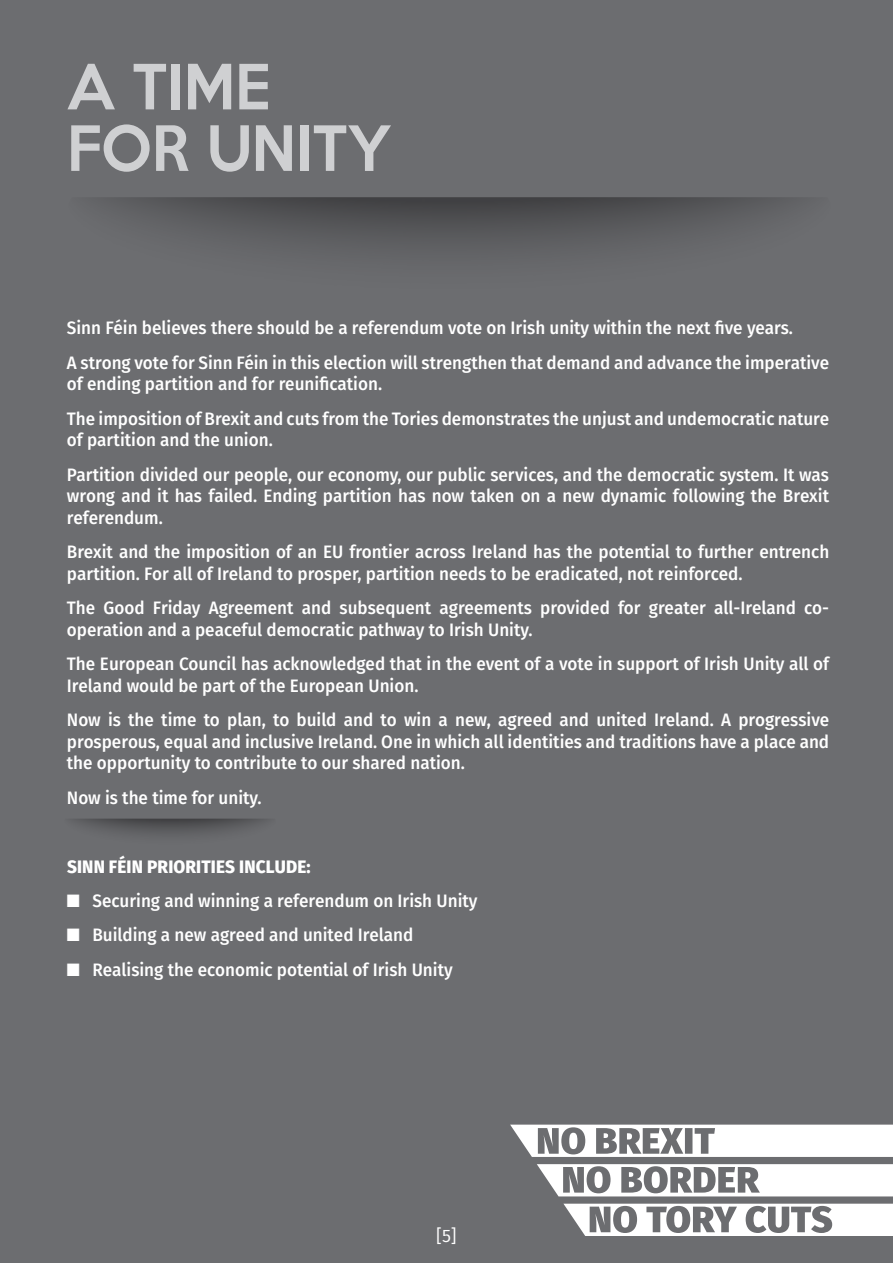
<style>
.page{position:relative;width:893px;height:1263px;background:#6c6d70}
.page>*{position:absolute;margin:0;border:0;box-sizing:border-box;transform-origin:0 0}
.t1{font:500 57px/61.5px "Keep Calm";color:#cfd0d2;scale:.95 1}
.t2{font:500 18px/21.6px "Fira Sans";color:#fff;scale:.95 1}
.t3{font:800 18px "Fira Sans";letter-spacing:.01em;color:#fff;scale:.95 1}
.t4{font:18px "Fira Sans";color:#fff}
</style>
<div class="page">
<svg style="left:510px;top:1124px;width:383px;height:33px"></svg>
<svg style="left:537px;top:1164px;width:356px;height:32px"></svg>
<svg style="left:563px;top:1204px;width:330px;height:32px"></svg>
<svg style="left:97px;top:197px;width:705px;height:56px;fill:#5b5c5f"></svg>
<svg style="left:73px;top:819px;width:195px;height:15px"></svg>
<h1 class="t1" style="left:67px;top:51px;width:343px">A TIME<br>FOR UNITY</h1>
<p class="t2" style="left:67px;top:310px;width:804px;line-height:34.3px">Sinn Féin believes there should be a referendum vote on Irish unity within the next five years.<br>A strong vote for Sinn Féin in this election will strengthen that demand and advance the imperative</p>
<p class="t2" style="left:67px;top:366px;width:804px;line-height:34.3px">of ending partition and for reunification.<br>The imposition of Brexit and cuts from the Tories demonstrates the unjust and undemocratic nature</p>
<p class="t2" style="left:67px;top:422px;width:804px;line-height:34.3px">of partition and the union.<br>Partition divided our people, our economy, our public services, and the democratic system. It was</p>
<p class="t2" style="left:67px;top:484px;width:804px">wrong and it has failed. Ending partition has now taken on a new dynamic following the Brexit referendum.</p>
<p class="t2" style="left:67px;top:540px;width:804px">Brexit and the imposition of an EU frontier across Ireland has the potential to further entrench partition. For all of Ireland to prosper, partition needs to be eradicated, not reinforced.</p>
<p class="t2" style="left:67px;top:596px;width:804px">The Good Friday Agreement and subsequent agreements provided for greater all-Ireland co&shy;operation and a peaceful democratic pathway to Irish Unity.</p>
<p class="t2" style="left:67px;top:652px;width:804px">The European Council has acknowledged that in the event of a vote in support of Irish Unity all of<br>Ireland would be part of the European Union.</p>
<p class="t2" style="left:67px;top:708px;width:804px;text-align:justify">Now is the time to plan, to build and to win a new, agreed and united Ireland. A progressive prosperous, equal and inclusive Ireland. One in which all identities and traditions have a place and the opportunity to contribute to our shared nation.</p>
<p class="t2" style="left:67px;top:786px;width:206px">Now is the time for unity.</p>
<p class="t3" style="left:67px;top:850px;width:258px">SINN FÉIN PRIORITIES INCLUDE:</p>
<p class="t2" style="left:67px;top:889px;width:434px">■ Securing and winning a referendum on Irish Unity</p>
<p class="t2" style="left:67px;top:923px;width:366px">■ Building a new agreed and united Ireland</p>
<p class="t2" style="left:67px;top:958px;width:408px">■ Realising the economic potential of Irish Unity</p>
<p class="t4" style="left:436px;top:1222px;width:22px">[5]</p>
</div>
